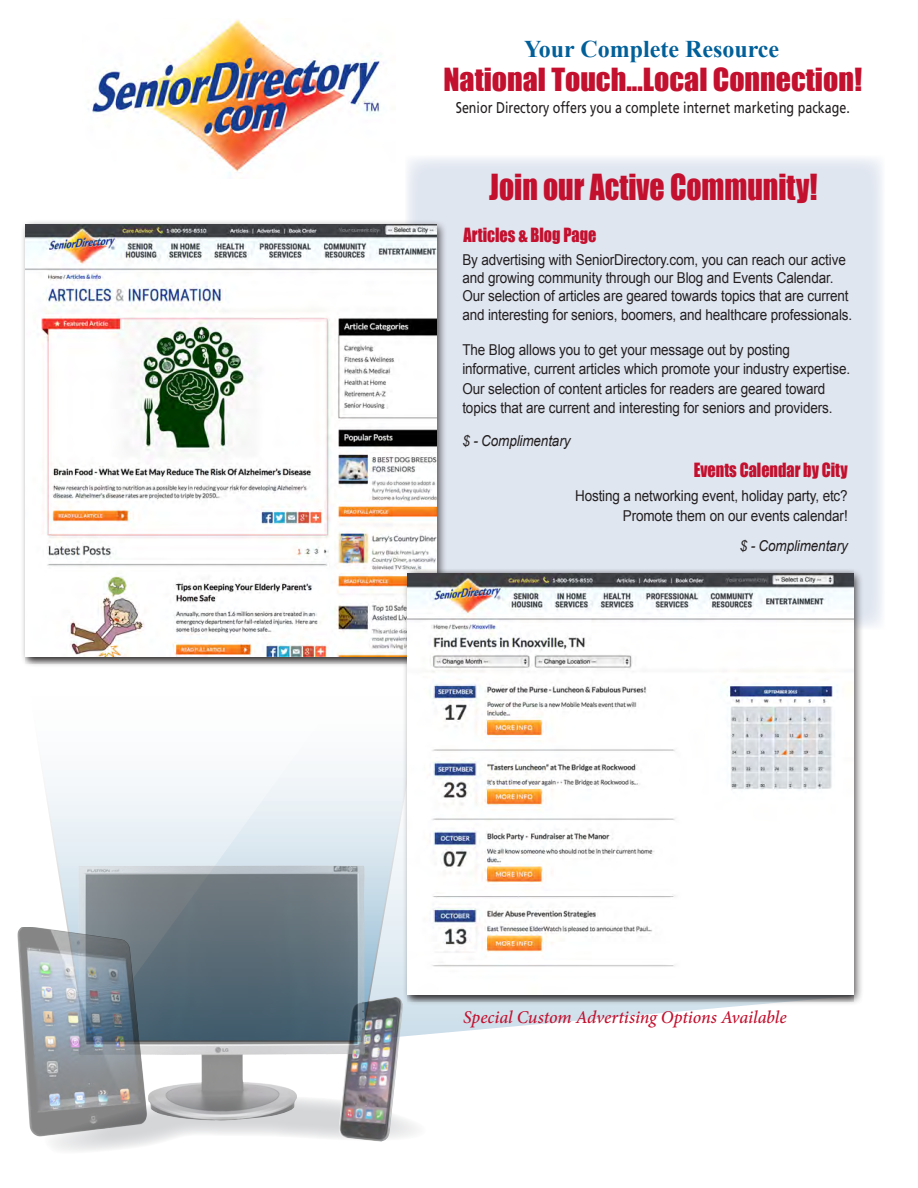
<style>
.page{position:relative;width:918px;height:1188px;background:#fff}
.page>*{position:absolute;margin:0;border:0;box-sizing:border-box;transform-origin:0 0}
.t1{font:33px "Impact";color:#c3102e;scale:.9 1}
.t2{font:29.25px "Impact";color:#c3102e}
.t3{font:700 24px "Times New Roman";color:#015f99}
.t4{font:italic 500 18px "Minion Pro";letter-spacing:-.005em;color:#c3102e}
.t5{font:18px "Impact";color:#c3102e;scale:.9 1}
.t6{font:15.6px "Frutiger";color:#231f20;scale:.8 1}
.t7{font:15px/19.5px "Arial";letter-spacing:-.01em;color:#231f20;scale:.9 1}
.t8{font:italic 15px "Arial";letter-spacing:-.01em;color:#231f20;scale:.9 1}
</style>
<div class="page">
<svg style="left:430px;top:1006px;width:308px;height:28px"></svg>
<svg style="left:52px;top:1094px;width:365px;height:57px"></svg>
<img style="left:338px;top:1043px;width:65px;height:99px">
<svg style="left:45px;top:764px;width:385px;height:279px"></svg>
<img style="left:77px;top:865px;width:286px;height:155px">
<div style="left:405px;top:156px;width:480px;height:474px;background:#e0e6f0"></div>
<img style="left:88px;top:20px;width:293px;height:155px">
<div style="left:20px;top:219px;width:427px;height:449px;background:#231f20;opacity:.75"></div>
<img style="left:25px;top:224px;width:411px;height:432px">
<div style="left:402px;top:568px;width:462px;height:438px;background:#231f20;opacity:.75"></div>
<div style="left:407px;top:569px;width:446px;height:432px;background:#231f20;opacity:.75"></div>
<img style="left:407px;top:573px;width:446px;height:422px">
<img style="left:17px;top:927px;width:135px;height:214px">
<p class="t3" style="left:524px;top:32px;width:257px">Your Complete Resource</p>
<p class="t2" style="left:443px;top:56px;width:420px">National Touch...Local Connection!</p>
<p class="t6" style="left:456px;top:99px;width:494px">Senior Directory offers you a complete internet marketing package.</p>
<p class="t1" style="left:489px;top:162px;width:366px">Join our Active Community!</p>
<p class="t5" style="left:463px;top:221px;width:149px">Articles &amp; Blog Page</p>
<p class="t7" style="left:462px;top:251px;width:431px;line-height:18px">By advertising with SeniorDirectory.com, you can reach our active and growing community through our Blog and Events Calendar.<br>Our selection of articles are geared towards topics that are current</p>
<p class="t7" style="left:462px;top:305px;width:435px">and interesting for seniors, boomers, and healthcare professionals.</p>
<p class="t7" style="left:462px;top:340px;width:432px">The Blog allows you to get your message out by posting informative, current articles which promote your industry expertise.<br>Our selection of content articles for readers are geared toward topics that are current and interesting for seniors and providers.</p>
<p class="t8" style="left:462px;top:431px;width:122px">$ - Complimentary</p>
<p class="t5" style="left:694px;top:456px;width:173px">Events Calendar by City</p>
<p class="t7" style="left:575px;top:486px;width:304px">Hosting a networking event, holiday party, etc?</p>
<p class="t7" style="left:623px;top:506px;width:251px">Promote them on our events calendar!</p>
<p class="t8" style="left:740px;top:536px;width:122px">$ - Complimentary</p>
<p class="t4" style="left:463px;top:1005px;width:325px">Special Custom Advertising Options Available</p>
</div>
